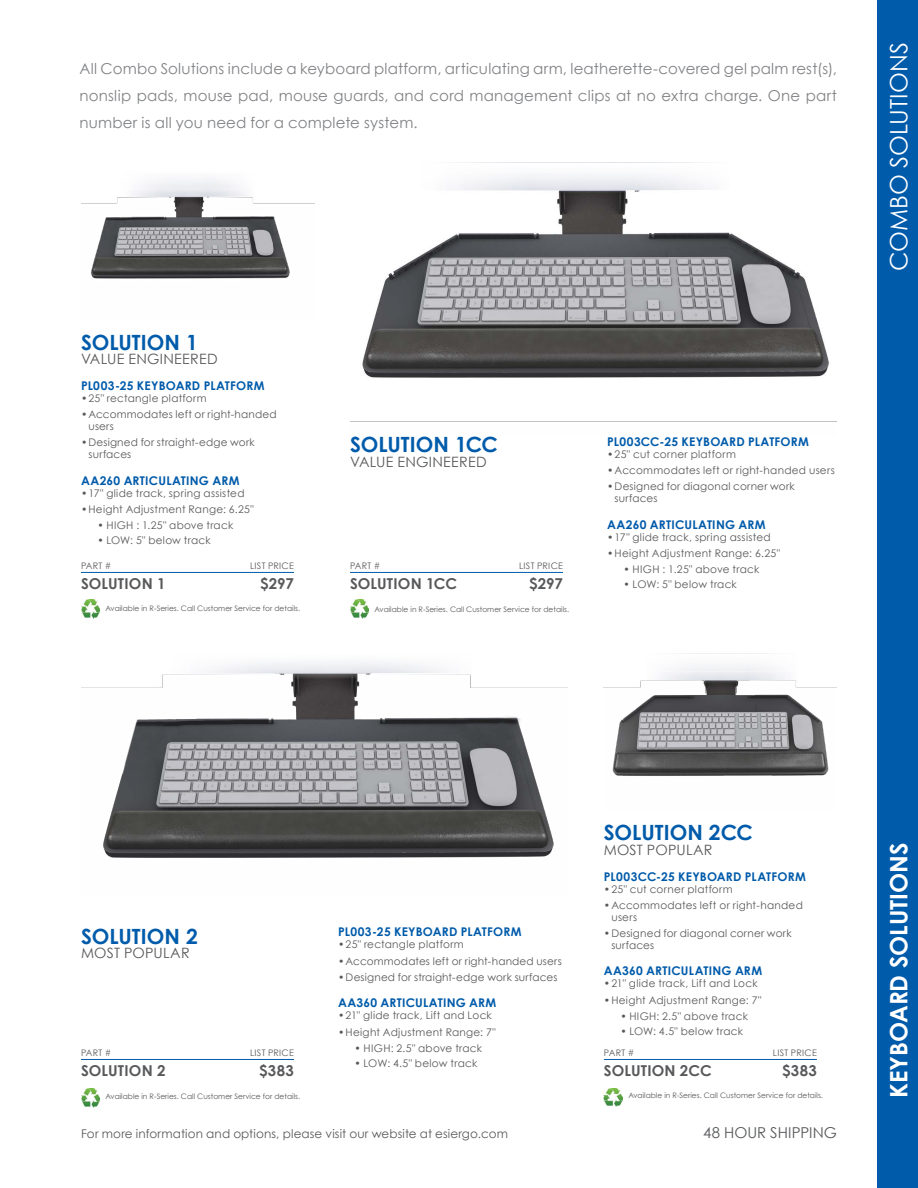
<style>
.page{position:relative;width:918px;height:1188px;background:#fff}
.page>*{position:absolute;margin:0;border:0;box-sizing:border-box;transform-origin:0 0}
.t1{font:700 24px "Century Gothic";color:#fff}
.t2{font:24px "Century Gothic";color:#fff}
.t3{font:700 21px "Century Gothic";letter-spacing:.005em;color:#005baa}
.t4{font:15px/27px "Century Gothic";letter-spacing:.015em;color:#808285;text-align:justify}
.t5{font:700 15px "Century Gothic";letter-spacing:.01em;color:#58595b}
.t6{font:15px "Century Gothic";letter-spacing:.005em;color:#58595b}
.t7{font:14.25px "Century Gothic";letter-spacing:.015em;color:#58595b}
.t8{font:700 12px "Century Gothic";letter-spacing:.02em;color:#005baa}
.t9{font:12px "Century Gothic";letter-spacing:.01em;color:#58595b}
.t10{font:10.5px/12px "Century Gothic";letter-spacing:.025em;color:#58595b}
.t11{font:9px "Century Gothic";letter-spacing:.03em;color:#58595b}
.t12{font:7.5px "Century Gothic";color:#58595b}
</style>
<div class="page">
<hr style="left:81px;top:572px;width:213px;height:1px;background:#005baa">
<img style="left:81px;top:199px;width:233px;height:80px">
<img style="left:350px;top:193px;width:487px;height:229px">
<hr style="left:350px;top:572px;width:213px;height:1px;background:#005baa">
<img style="left:350px;top:600px;width:19px;height:19px">
<svg style="left:117px;top:179px;width:136px;height:20px;fill:#f1f1f5"></svg>
<svg style="left:455px;top:175px;width:255px;height:18px;fill:#f0f1f4"></svg>
<hr style="left:604px;top:1059px;width:213px;height:1px;background:#005baa">
<img style="left:604px;top:684px;width:233px;height:92px">
<img style="left:81px;top:679px;width:487px;height:179px">
<img style="left:604px;top:1088px;width:19px;height:19px">
<img style="left:81px;top:1089px;width:19px;height:18px">
<hr style="left:81px;top:1059px;width:213px;height:1px;background:#005baa">
<svg style="left:640px;top:665px;width:156px;height:19px;fill:#f3f3f6"></svg>
<svg style="left:162px;top:662px;width:309px;height:17px;fill:#f4f5f7"></svg>
<img style="left:81px;top:600px;width:19px;height:19px">
<div style="left:878px;top:0;width:40px;height:1188px;background:#005baa"></div>
<p class="t4" style="left:80px;top:55px;width:759px">All Combo Solutions include a keyboard platform, articulating arm, leatherette-covered gel palm rest(s), nonslip pads, mouse pad, mouse guards, and cord management clips at no extra charge. One part number is all you need for a complete system.</p>
<h2 class="t3" style="left:81px;top:329px;width:118px">SOLUTION 1</h2>
<h3 class="t7" style="left:81px;top:350px;width:138px">VALUE ENGINEERED</h3>
<p class="t8" style="left:81px;top:378px;width:185px">PL003-25 KEYBOARD PLATFORM</p>
<p class="t10" style="left:81px;top:392px;width:127px">•25" rectangle platform</p>
<p class="t10" style="left:88px;top:408px;width:190px;text-indent:-7px">•Accommodates left or right-handed users</p>
<p class="t10" style="left:88px;top:436px;width:168px;text-indent:-7px">•Designed for straight-edge work surfaces</p>
<p class="t8" style="left:81px;top:473px;width:160px">AA260 ARTICULATING ARM</p>
<p class="t10" style="left:81px;top:487px;width:165px">•17" glide track, spring assisted</p>
<p class="t10" style="left:81px;top:503px;width:174px">•Height Adjustment Range: 6.25"</p>
<p class="t10" style="left:97px;top:519px;width:137px">• HIGH : 1.25" above track</p>
<p class="t10" style="left:97px;top:534px;width:115px">• LOW: 5" below track</p>
<p class="t11" style="left:81px;top:561px;width:32px">PART #</p>
<p class="t11" style="left:250px;top:561px;width:45px">LIST PRICE</p>
<h3 class="t5" style="left:81px;top:574px;width:86px">SOLUTION 1</h3>
<h3 class="t5" style="left:260px;top:574px;width:35px">$297</h3>
<p class="t12" style="left:106px;top:604px;width:196px">Available in R-Series. Call Customer Service for details.</p>
<h2 class="t3" style="left:350px;top:432px;width:149px">SOLUTION 1CC</h2>
<h3 class="t7" style="left:350px;top:453px;width:138px">VALUE ENGINEERED</h3>
<p class="t11" style="left:350px;top:561px;width:32px">PART #</p>
<p class="t11" style="left:519px;top:561px;width:45px">LIST PRICE</p>
<h3 class="t5" style="left:350px;top:574px;width:109px">SOLUTION 1CC</h3>
<h3 class="t5" style="left:529px;top:574px;width:35px">$297</h3>
<p class="t12" style="left:375px;top:604px;width:196px">Available in R-Series. Call Customer Service for details.</p>
<p class="t8" style="left:607px;top:434px;width:203px">PL003CC-25 KEYBOARD PLATFORM</p>
<p class="t10" style="left:607px;top:448px;width:130px">•25" cut corner platform</p>
<p class="t10" style="left:607px;top:464px;width:229px">•Accommodates left or right-handed users</p>
<p class="t10" style="left:615px;top:480px;width:182px;text-indent:-7px">•Designed for diagonal corner work surfaces</p>
<p class="t8" style="left:607px;top:517px;width:160px">AA260 ARTICULATING ARM</p>
<p class="t10" style="left:607px;top:531px;width:165px">•17" glide track, spring assisted</p>
<p class="t10" style="left:607px;top:547px;width:174px">•Height Adjustment Range: 6.25"</p>
<p class="t10" style="left:624px;top:563px;width:137px">• HIGH : 1.25" above track</p>
<p class="t10" style="left:624px;top:578px;width:115px">• LOW: 5" below track</p>
<h1 class="t2" style="left:884px;top:271px;width:230px;rotate:-90deg">COMBO SOLUTIONS</h1>
<h2 class="t3" style="left:81px;top:923px;width:118px">SOLUTION 2</h2>
<h3 class="t7" style="left:81px;top:944px;width:110px">MOST POPULAR</h3>
<p class="t11" style="left:81px;top:1048px;width:32px">PART #</p>
<p class="t11" style="left:250px;top:1048px;width:45px">LIST PRICE</p>
<h3 class="t5" style="left:81px;top:1061px;width:86px">SOLUTION 2</h3>
<h3 class="t5" style="left:259px;top:1061px;width:36px">$383</h3>
<p class="t8" style="left:338px;top:925px;width:185px">PL003-25 KEYBOARD PLATFORM</p>
<p class="t10" style="left:338px;top:939px;width:127px">•25" rectangle platform</p>
<p class="t10" style="left:338px;top:955px;width:225px">•Accommodates left or right-handed users</p>
<p class="t10" style="left:338px;top:971px;width:221px">•Designed for straight-edge work surfaces</p>
<p class="t8" style="left:338px;top:995px;width:160px">AA360 ARTICULATING ARM</p>
<p class="t10" style="left:338px;top:1009px;width:155px">•21" glide track, Lift and Lock</p>
<p class="t10" style="left:338px;top:1026px;width:159px">•Height Adjustment Range: 7"</p>
<p class="t10" style="left:355px;top:1042px;width:129px">• HIGH: 2.5" above track</p>
<p class="t10" style="left:355px;top:1057px;width:124px">• LOW: 4.5" below track</p>
<h2 class="t3" style="left:604px;top:820px;width:151px">SOLUTION 2CC</h2>
<h3 class="t7" style="left:604px;top:841px;width:110px">MOST POPULAR</h3>
<p class="t8" style="left:604px;top:869px;width:203px">PL003CC-25 KEYBOARD PLATFORM</p>
<p class="t10" style="left:604px;top:883px;width:130px">•25" cut corner platform</p>
<p class="t10" style="left:611px;top:899px;width:193px;text-indent:-7px">•Accommodates left or right-handed users</p>
<p class="t10" style="left:611px;top:927px;width:182px;text-indent:-7px">•Designed for diagonal corner work surfaces</p>
<p class="t8" style="left:604px;top:964px;width:160px">AA360 ARTICULATING ARM</p>
<p class="t10" style="left:604px;top:977px;width:155px">•21" glide track, Lift and Lock</p>
<p class="t10" style="left:604px;top:994px;width:159px">•Height Adjustment Range: 7"</p>
<p class="t10" style="left:620px;top:1010px;width:129px">• HIGH: 2.5" above track</p>
<p class="t10" style="left:620px;top:1025px;width:124px">• LOW: 4.5" below track</p>
<p class="t11" style="left:604px;top:1048px;width:32px">PART #</p>
<p class="t11" style="left:773px;top:1048px;width:45px">LIST PRICE</p>
<h3 class="t5" style="left:604px;top:1061px;width:109px">SOLUTION 2CC</h3>
<h3 class="t5" style="left:782px;top:1061px;width:36px">$383</h3>
<p class="t12" style="left:106px;top:1092px;width:196px">Available in R-Series. Call Customer Service for details.</p>
<p class="t12" style="left:628px;top:1090px;width:196px">Available in R-Series. Call Customer Service for details.</p>
<p class="t9" style="left:81px;top:1126px;width:429px">For more information and options, please visit our website at esiergo.com</p>
<h3 class="t6" style="left:703px;top:1124px;width:135px">48 HOUR SHIPPING</h3>
<h1 class="t1" style="left:884px;top:1098px;width:257px;rotate:-90deg">KEYBOARD SOLUTIONS</h1>
</div>
